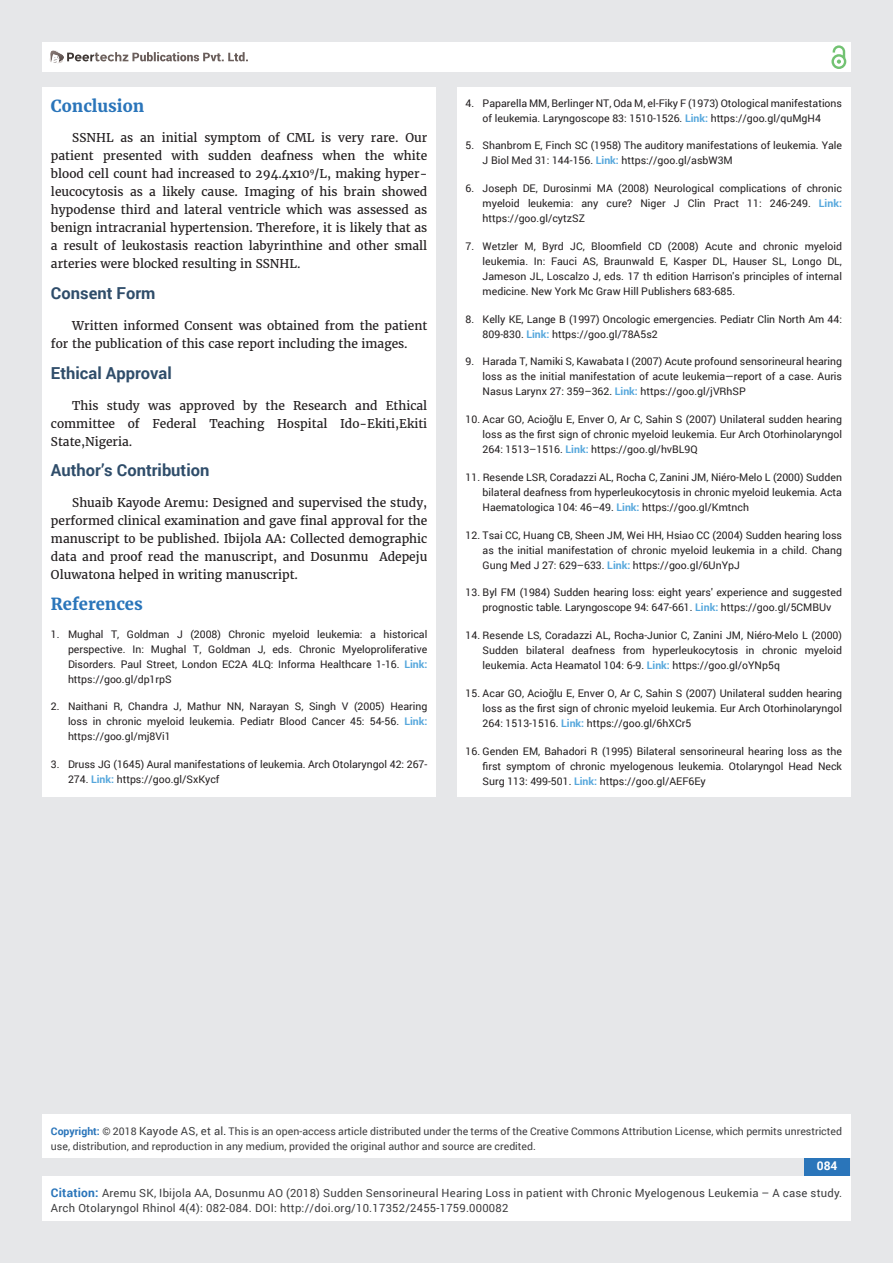
<style>
.page{position:relative;width:893px;height:1263px;background:#e6e7e9}
.page>*{position:absolute;margin:0;border:0;box-sizing:border-box;transform-origin:0 0}
.t1{font:700 16.5px "Roboto";color:#2f4d6a}
.t2{font:700 16.5px "Merriweather";color:#2a75ba}
.t3{font:12px/18px "Merriweather";color:#231f20;text-align:justify}
.t4{font:700 12px "Roboto";color:#fff}
.t5{font:11.25px/15px "Roboto";letter-spacing:.02em;color:#3e3e3f}
.t6{font:10.5px/15px "Roboto";color:#231f20;text-align:justify}
.t7{font:10.5px/15px "Roboto";color:#3e3e3f}
.s1{font-weight:700;color:#56a7dc}
.s2{font-weight:700;color:#2a75ba}
.s3{font-size:11.25px}
.s4{color:#0b0c0b}
.s5{font-weight:700;font-size:12px;color:#2a75ba}
</style>
<div class="page">
<div style="left:42px;top:43px;width:808px;height:29px;background:#fff"></div>
<div style="left:831px;top:54px;width:15px;height:15px;border:2px solid #72c272;border-radius:50%"></div>
<svg style="left:831px;top:45px;width:15px;height:19px"></svg>
<div style="left:804px;top:1157px;width:46px;height:43px;background:#2a75ba"></div>
<svg style="left:49px;top:50px;width:199px;height:14px"></svg>
<div style="left:42px;top:1176px;width:808px;height:44px;background:#fff"></div>
<div style="left:42px;top:1114px;width:808px;height:44px;background:#fff"></div>
<div style="left:42px;top:87px;width:394px;height:709px;background:#fff"></div>
<div style="left:457px;top:87px;width:393px;height:709px;background:#fff"></div>
<h1 class="t2" style="left:51px;top:96px;width:95px">Conclusion</h1>
<p class="t3" style="left:51px;top:129px;width:378px;text-indent:21px">SSNHL as an initial symptom of CML is very rare. Our patient presented with sudden deafness when the white blood cell count had increased to 294.4x10<sup>9</sup>/L, making hyper&shy;leucocytosis as a likely cause. Imaging of his brain showed hypodense third and lateral ventricle which was assessed as benign intracranial hypertension. Therefore, it is likely that as a result of leukostasis reaction labyrinthine and other small arteries were blocked resulting in SSNHL.</p>
<h1 class="t1" style="left:51px;top:282px;width:106px">Consent Form</h1>
<p class="t3" style="left:51px;top:317px;width:378px;text-indent:21px">Written informed Consent was obtained from the patient for the publication of this case report including the images.</p>
<h1 class="t1" style="left:51px;top:361px;width:122px">Ethical Approval</h1>
<p class="t3" style="left:51px;top:396px;width:378px;text-indent:21px">This study was approved by the Research and Ethical committee of Federal Teaching Hospital Ido-Ekiti,Ekiti State,Nigeria.</p>
<h1 class="t1" style="left:51px;top:459px;width:160px">Author’s Contribution</h1>
<p class="t3" style="left:51px;top:494px;width:378px;text-indent:21px">Shuaib Kayode Aremu: Designed and supervised the study, performed clinical examination and gave final approval for the manuscript to be published. Ibijola AA: Collected demographic data and proof read the manuscript, and Dosunmu Adepeju Oluwatona helped in writing manuscript.</p>
<h1 class="t2" style="left:51px;top:594px;width:93px">References</h1>
<p class="t6" style="left:68px;top:626px;width:361px;text-indent:-17px">1. Mughal T, Goldman J (2008) Chronic myeloid leukemia: a historical perspective. In: Mughal T, Goldman J, eds. Chronic Myeloproliferative Disorders. Paul Street, London EC2A 4LQ: Informa Healthcare 1-16. <span class="s1">Link: </span>https://goo.gl/dp1rpS</p>
<p class="t6" style="left:68px;top:699px;width:361px;text-indent:-17px">2. Naithani R, Chandra J, Mathur NN, Narayan S, Singh V (2005) Hearing loss in chronic myeloid leukemia. Pediatr Blood Cancer 45: 54-56. <span class="s1">Link: </span>https://goo.gl/mj8Vi1</p>
<p class="t6" style="left:68px;top:756px;width:361px;text-indent:-17px">3. Druss JG (1645) Aural manifestations of leukemia. Arch Otolaryngol 42: 267-<br>274. <span class="s1">Link:</span> https://goo.gl/SxKycf</p>
<p class="t6" style="left:466px;top:95px;width:378px;text-align:center">4. Paparella MM, Berlinger NT, Oda M, el-Fiky F (1973) Otological manifestations of leukemia. Laryngoscope 83: 1510-1526. <span class="s1">Link:</span> https://goo.gl/quMgH4</p>
<p class="t6" style="left:483px;top:138px;width:361px;text-indent:-17px">5. Shanbrom E, Finch SC (1958) The auditory manifestations of leukemia. Yale<br>J Biol Med 31: 144-156. <span class="s1">Link:</span> https://goo.gl/asbW3M</p>
<p class="t6" style="left:483px;top:180px;width:361px;text-indent:-17px">6. Joseph DE, Durosinmi MA (2008) Neurological complications of chronic myeloid leukemia: any cure? Niger J Clin Pract 11: 246-249. <span class="s1">Link: </span>https://goo.gl/cytzSZ</p>
<p class="t6" style="left:483px;top:238px;width:361px;text-indent:-17px">7. Wetzler M, Byrd JC, Bloomfield CD (2008) Acute and chronic myeloid leukemia. In: Fauci AS, Braunwald E, Kasper DL, Hauser SL, Longo DL, Jameson JL, Loscalzo J, eds. 17 th edition Harrison's principles of internal medicine. New York Mc Graw Hill Publishers 683-685.</p>
<p class="t6" style="left:483px;top:311px;width:361px;text-indent:-17px">8. Kelly KE, Lange B (1997) Oncologic emergencies. Pediatr Clin North Am 44:<br>809-830. <span class="s1">Link:</span> https://goo.gl/78A5s2</p>
<p class="t6" style="left:483px;top:354px;width:361px;text-indent:-17px">9. Harada T, Namiki S, Kawabata I (2007) Acute profound sensorineural hearing loss as the initial manifestation of acute leukemia—report of a case. Auris Nasus Larynx 27: 359–362. <span class="s1">Link:</span> https://goo.gl/jVRhSP</p>
<p class="t6" style="left:483px;top:411px;width:361px;text-indent:-17px">10. Acar GO, Acioğlu E, Enver O, Ar C, Sahin S (2007) Unilateral sudden hearing loss as the first sign of chronic myeloid leukemia. Eur Arch Otorhinolaryngol 264: 1513–1516. <span class="s1">Link:</span> https://goo.gl/hvBL9Q</p>
<p class="t6" style="left:483px;top:469px;width:361px;text-indent:-17px">11. Resende LSR, Coradazzi AL, Rocha C, Zanini JM, Niéro-Melo L (2000) Sudden bilateral deafness from hyperleukocytosis in chronic myeloid leukemia. Acta Haematologica 104: 46–49. <span class="s1">Link:</span> https://goo.gl/Kmtnch</p>
<p class="t6" style="left:483px;top:527px;width:361px;text-indent:-17px">12. Tsai CC, Huang CB, Sheen JM, Wei HH, Hsiao CC (2004) Sudden hearing loss as the initial manifestation of chronic myeloid leukemia in a child. Chang Gung Med J 27: 629–633. <span class="s1">Link:</span> https://goo.gl/6UnYpJ</p>
<p class="t6" style="left:483px;top:585px;width:361px;text-indent:-17px">13. Byl FM (1984) Sudden hearing loss: eight years' experience and suggested prognostic table. Laryngoscope 94: 647-661. <span class="s1">Link:</span> https://goo.gl/5CMBUv</p>
<p class="t6" style="left:483px;top:627px;width:361px;text-indent:-17px">14. Resende LS, Coradazzi AL, Rocha-Junior C, Zanini JM, Niéro-Melo L (2000)<br>Sudden bilateral deafness from hyperleukocytosis in chronic myeloid leukemia. Acta Heamatol 104: 6-9. <span class="s1">Link:</span> https://goo.gl/oYNp5q</p>
<p class="t6" style="left:483px;top:685px;width:361px;text-indent:-17px">15. Acar GO, Acioğlu E, Enver O, Ar C, Sahin S (2007) Unilateral sudden hearing loss as the first sign of chronic myeloid leukemia. Eur Arch Otorhinolaryngol 264: 1513-1516. <span class="s1">Link:</span> https://goo.gl/6hXCr5</p>
<p class="t6" style="left:483px;top:743px;width:361px;text-indent:-17px">16. Genden EM, Bahadori R (1995) Bilateral sensorineural hearing loss as the first symptom of chronic myelogenous leukemia. Otolaryngol Head Neck Surg 113: 499-501. <span class="s1">Link:</span> https://goo.gl/AEF6Ey</p>
<p class="t7" style="left:51px;top:1123px;width:792px"><span class="s2">Copyright:</span> © 2018 <span class="s3">Kayode AS, et al</span><span class="s4">.</span> This is an open-access article distributed under the terms of the Creative Commons Attribution License, which permits unrestricted use, distribution, and reproduction in any medium, provided the original author and source are credited.</p>
<p class="t4" style="left:817px;top:1157px;width:22px">084</p>
<p class="t5" style="left:51px;top:1185px;width:792px"><span class="s5">Citation:</span> Aremu SK, Ibijola AA, Dosunmu AO (2018) Sudden Sensorineural Hearing Loss in patient with Chronic Myelogenous Leukemia – A case study.<br>Arch Otolaryngol Rhinol 4(4): 082-084. DOI: http://doi.org/10.17352/2455-1759.000082</p>
</div>
